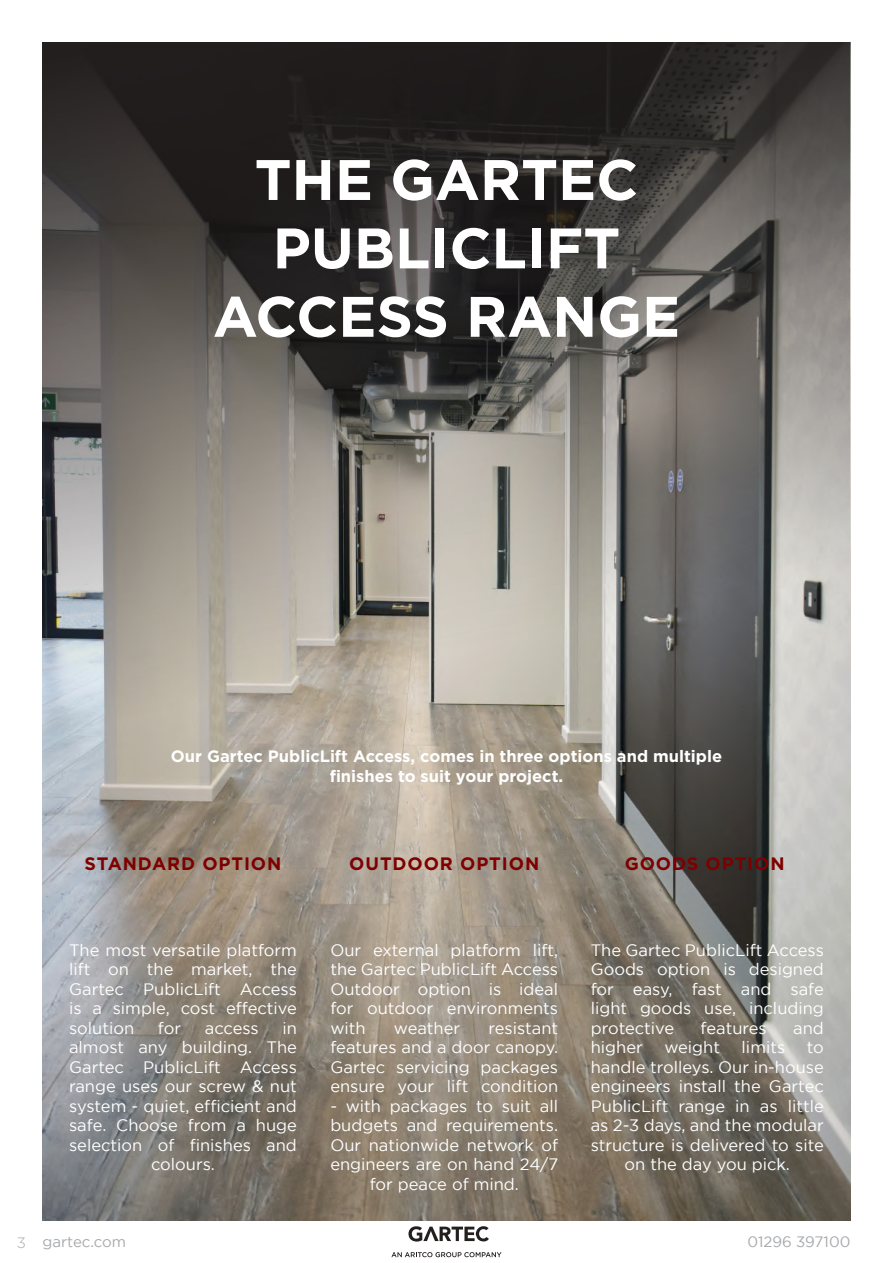
<style>
.page{position:relative;width:893px;height:1263px;background:#fff}
.page>*{position:absolute;margin:0;border:0;box-sizing:border-box;transform-origin:0 0}
.t1{font:700 57px/68.4px "Gotham";color:#fff;text-align:center}
.t2{font:700 18px "Gotham";letter-spacing:.05em;color:#7e0000}
.t3{font:16.5px/19.5px "Gotham";color:#fff;text-align:justify}
.t4{font:700 16.5px/19.8px "Gotham";color:#fff;text-align:center}
.t5{font:15px "Gotham";color:#a7a9ac}
.s1{font-weight:300}
</style>
<div class="page">
<svg style="left:408px;top:1226px;width:81px;height:15px"></svg>
<svg style="left:391px;top:1252px;width:110px;height:5px"></svg>
<img style="left:43px;top:735px;width:807px;height:485px">
<svg style="left:43px;top:43px;width:807px;height:692px;background:#6c6864"></svg>
<h1 class="t1" style="left:213px;top:145px;width:469px">THE GARTEC<br>PUBLICLIFT<br>ACCESS RANGE</h1>
<p class="t4" style="left:171px;top:746px;width:553px">Our Gartec PublicLift Access, comes in three options and multiple finishes to suit your project.</p>
<p class="t2" style="left:85px;top:852px;width:198px">STANDARD OPTION</p>
<p class="t2" style="left:349px;top:852px;width:191px">OUTDOOR OPTION</p>
<p class="t2" style="left:625px;top:852px;width:161px">GOODS OPTION</p>
<p class="t3" style="left:69px;top:940px;width:229px">The most versatile platform lift on the market, the Gartec PublicLift Access is a simple, cost effective solution</p>
<p class="t3" style="left:158px;top:1018px;width:25px">for</p>
<p class="t3" style="left:205px;top:1018px;width:55px">access</p>
<p class="t3" style="left:282px;top:1018px;width:16px">in</p>
<p class="t3" style="left:69px;top:1037px;width:229px">almost any building. The</p>
<p class="t3" style="left:69px;top:1057px;width:229px">Gartec PublicLift Access</p>
<p class="t3" style="left:69px;top:1076px;width:229px">range uses our screw &amp; nut</p>
<p class="t3" style="left:69px;top:1096px;width:229px">system - quiet, efficient and</p>
<p class="t3" style="left:69px;top:1115px;width:229px">safe. Choose from a huge</p>
<p class="t3" style="left:69px;top:1135px;width:229px">selection of finishes and</p>
<p class="t3" style="left:151px;top:1154px;width:65px">colours.</p>
<p class="t3" style="left:330px;top:940px;width:229px">Our external platform lift, the Gartec PublicLift Access Outdoor option is ideal for outdoor environments with</p>
<p class="t3" style="left:394px;top:1018px;width:68px">weather</p>
<p class="t3" style="left:330px;top:1018px;width:229px;text-indent:158px">resistant features and a door canopy.<br>Gartec servicing packages ensure your lift condition</p>
<p class="t3" style="left:330px;top:1096px;width:229px;text-align:center">- with packages to suit all budgets and requirements.<br>Our nationwide network of engineers are on hand 24/7 for peace of mind.</p>
<p class="t3" style="left:591px;top:940px;width:235px">The Gartec PublicLift Access Goods option is designed for easy, fast and safe light goods use, including protective</p>
<p class="t3" style="left:701px;top:1018px;width:68px">features</p>
<p class="t3" style="left:793px;top:1018px;width:32px">and</p>
<p class="t3" style="left:591px;top:1037px;width:54px">higher</p>
<p class="t3" style="left:664px;top:1037px;width:57px">weight</p>
<p class="t3" style="left:742px;top:1037px;width:45px">limits</p>
<p class="t3" style="left:807px;top:1037px;width:19px">to</p>
<p class="t3" style="left:591px;top:1057px;width:235px">handle trolleys. Our in-house</p>
<p class="t3" style="left:591px;top:1076px;width:235px">engineers install the Gartec</p>
<p class="t3" style="left:591px;top:1096px;width:235px">PublicLift range in as little</p>
<p class="t3" style="left:591px;top:1115px;width:235px">as 2-3 days, and the modular</p>
<p class="t3" style="left:591px;top:1135px;width:235px">structure is delivered to site</p>
<p class="t3" style="left:625px;top:1154px;width:167px">on the day you pick.</p>
<p class="t5" style="left:17px;top:1233px;width:111px"><span class="s1">3</span> gartec.com</p>
<p class="t5" style="left:747px;top:1233px;width:105px">01296 397100</p>
</div>
